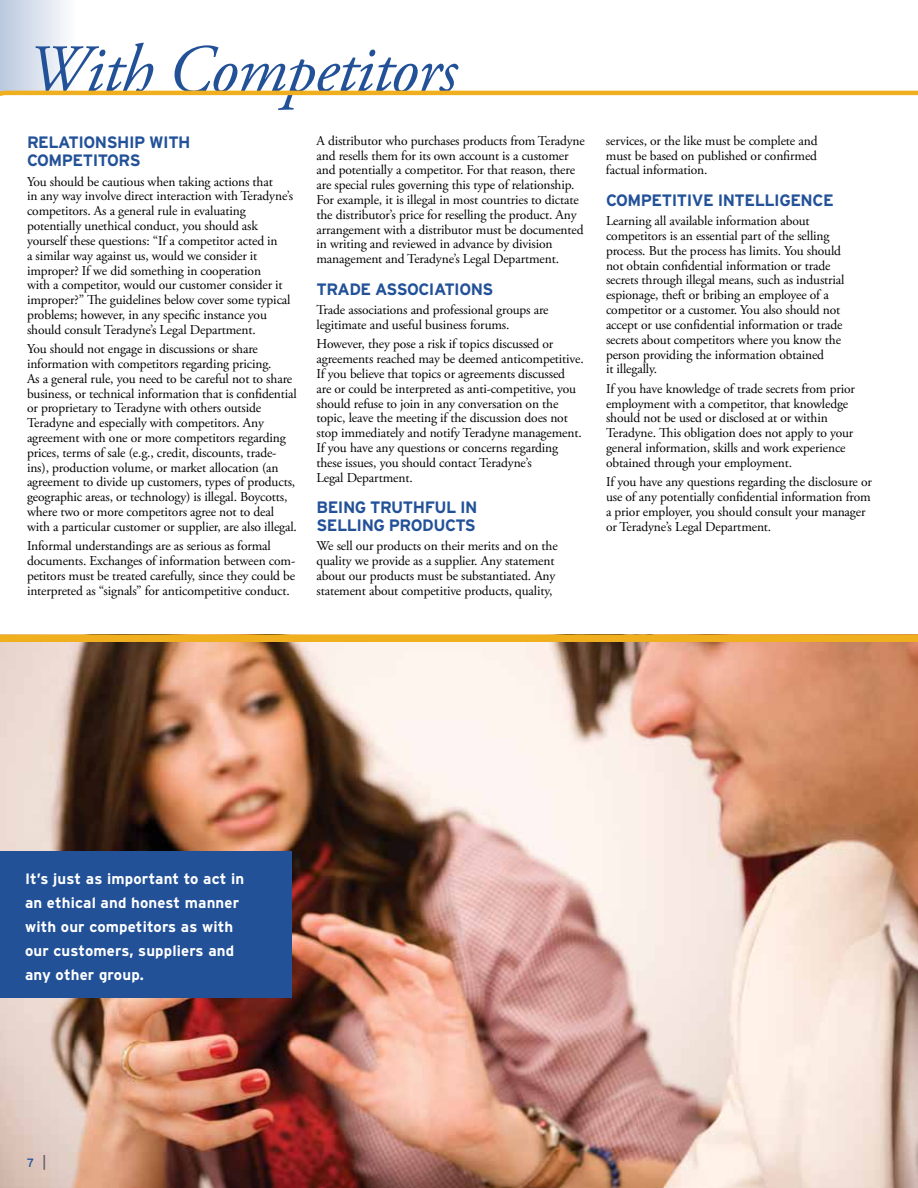
<style>
.page{position:relative;width:918px;height:1188px;background:#fff}
.page>*{position:absolute;margin:0;border:0;box-sizing:border-box;transform-origin:0 0}
.t1{font:italic 68.4px "Adobe Garamond Pro";letter-spacing:-.02em;color:#225198}
.t2{font:700 16.5px/18px "Interstate";letter-spacing:-.03em;color:#225198}
.t3{font:700 15px/24px "Interstate";letter-spacing:.01em;color:#fff}
.t4{font:13.5px/14.9px "Adobe Garamond Pro";letter-spacing:-.01em;color:#000}
.t5{font:12px "Interstate";color:#225198}
.s1{font-size:15px;color:#5f6060}
</style>
<div class="page">
<div style="left:0;top:0;width:75px;height:95px;background:linear-gradient(to right,#bac8dd,#fcfcfb)"></div>
<img style="left:0;top:91px;width:918px;height:1097px">
<h1 class="t1" style="left:27px;top:29px;width:431px">With Competitors</h1>
<p class="t2" style="left:27px;top:133px;width:165px">Relationship with<br>Competitors</p>
<p class="t4" style="left:27px;top:174px;width:268px">You should be cautious when taking actions that<br>in any way involve direct interaction with Teradyne’s competitors. As a general rule in evaluating potentially unethical conduct, you should ask yourself these questions: “If a competitor acted in<br>a similar way against us, would we consider it improper? If we did something in cooperation<br>with a competitor, would our customer consider it improper?” The guidelines below cover some typical problems; however, in any specific instance you should consult Teradyne’s Legal Department.</p>
<p class="t4" style="left:27px;top:342px;width:272px">You should not engage in discussions or share information with competitors regarding pricing.<br>As a general rule, you need to be careful not to share business, or technical information that is confidential or proprietary to Teradyne with others outside Teradyne and especially with competitors. Any agreement with one or more competitors regarding prices, terms of sale (e.g., credit, discounts, trade&shy;ins), production volume, or market allocation (an agreement to divide up customers, types of products, geographic areas, or technology) is illegal. Boycotts, where two or more competitors agree not to deal with a particular customer or supplier, are also illegal.</p>
<p class="t4" style="left:27px;top:539px;width:270px">Informal understandings are as serious as formal documents. Exchanges of information between com&shy;petitors must be treated carefully, since they could be interpreted as “signals” for anticompetitive conduct.</p>
<p class="t4" style="left:316px;top:133px;width:270px">A distributor who purchases products from Teradyne and resells them for its own account is a customer and potentially a competitor. For that reason, there are special rules governing this type of relationship.<br>For example, it is illegal in most countries to dictate the distributor’s price for reselling the product. Any arrangement with a distributor must be documented in writing and reviewed in advance by division management and Teradyne’s Legal Department.</p>
<p class="t2" style="left:316px;top:280px;width:179px">Trade Associations</p>
<p class="t4" style="left:316px;top:303px;width:234px">Trade associations and professional groups are legitimate and useful business forums.</p>
<p class="t4" style="left:316px;top:337px;width:269px">However, they pose a risk if topics discussed or agreements reached may be deemed anticompetitive.<br>If you believe that topics or agreements discussed<br>are or could be interpreted as anti-competitive, you should refuse to join in any conversation on the topic, leave the meeting if the discussion does not stop immediately and notify Teradyne management.<br>If you have any questions or concerns regarding these issues, you should contact Teradyne’s<br>Legal Department.</p>
<p class="t2" style="left:316px;top:498px;width:163px">Being Truthful in<br>Selling Products</p>
<p class="t4" style="left:316px;top:539px;width:243px">We sell our products on their merits and on the quality we provide as a supplier. Any statement about our products must be substantiated. Any statement about competitive products, quality,</p>
<p class="t4" style="left:606px;top:134px;width:213px;text-align:justify">services, or the like must be complete and must be based on published or confirmed factual information.</p>
<p class="t2" style="left:606px;top:191px;width:229px">Competitive I ntelligence</p>
<p class="t4" style="left:606px;top:214px;width:240px">Learning all available information about competitors is an essential part of the selling process. But the process has limits. You should not obtain confidential information or trade secrets through illegal means, such as industrial espionage, theft or bribing an employee of a competitor or a customer. You also should not accept or use confidential information or trade secrets about competitors where you know the person providing the information obtained<br>it illegally.</p>
<p class="t4" style="left:606px;top:381px;width:250px">If you have knowledge of trade secrets from prior employment with a competitor, that knowledge should not be used or disclosed at or within Teradyne. This obligation does not apply to your general information, skills and work experience obtained through your employment.</p>
<p class="t4" style="left:606px;top:475px;width:267px">If you have any questions regarding the disclosure or use of any potentially confidential information from a prior employer, you should consult your manager or Teradyne’s Legal Department.</p>
<p class="t3" style="left:25px;top:866px;width:221px">It’s just as important to act in an ethical and honest manner with our competitors as with our customers, suppliers and any other group.</p>
<p class="t5" style="left:27px;top:1156px;width:21px">7 <span class="s1">|</span></p>
</div>
